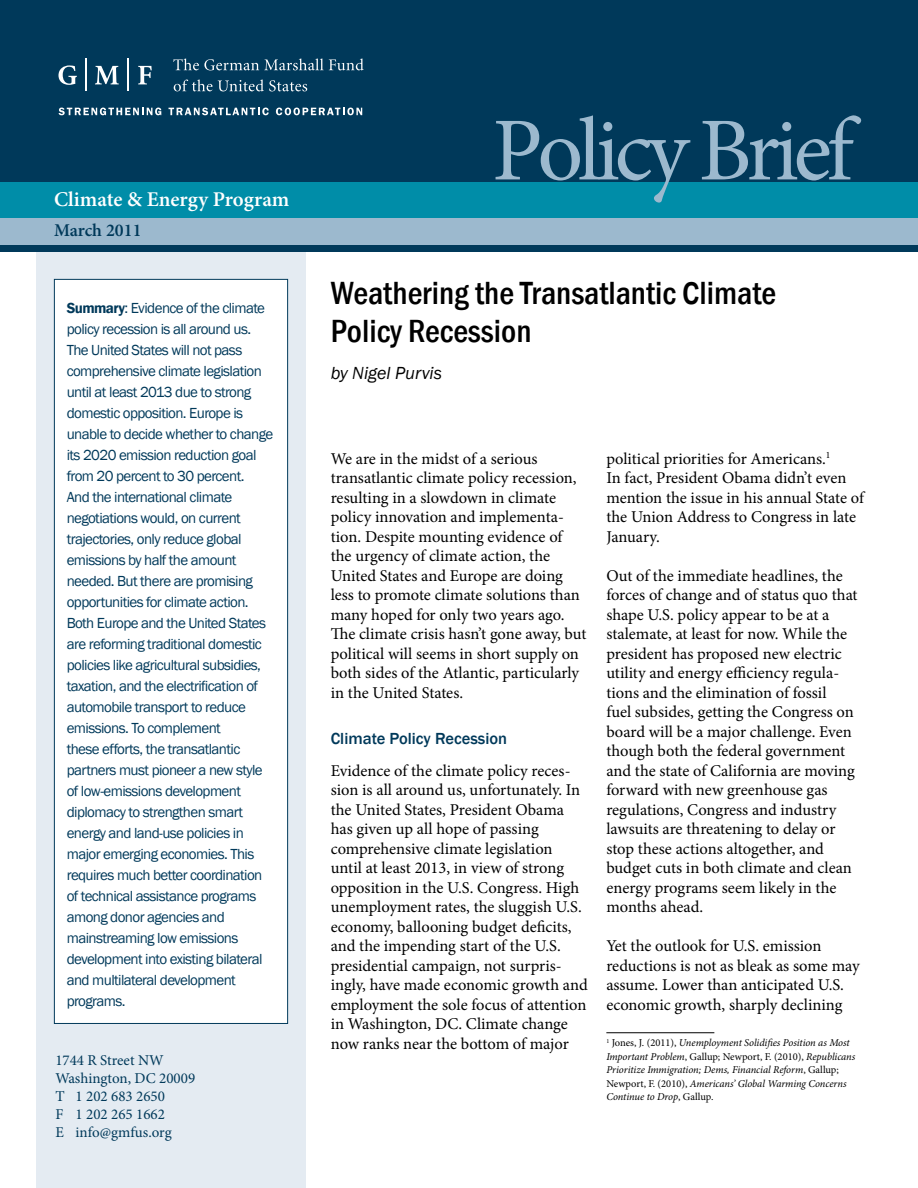
<style>
.page{position:relative;width:918px;height:1188px;background:#fff}
.page>*{position:absolute;margin:0;border:0;box-sizing:border-box;transform-origin:0 0}
.t1{font:90px "Minion Pro";letter-spacing:-.06em;color:#9cb9ce}
.t2{font:500 33px/37.5px "Franklin Gothic URW Con";color:#000}
.t3{font:600 21px "Minion Pro";color:#fff}
.t4{font:italic 18px "Franklin Gothic";color:#000}
.t5{font:600 18px "Minion Pro";letter-spacing:-.005em;color:#00395a}
.t6{font:16.5px/19.5px "Minion Pro";letter-spacing:-.005em;color:#000}
.t7{font:500 16.5px "Franklin Gothic";color:#00395a}
.t8{font:15px/21px "Franklin Gothic";letter-spacing:-.04em;color:#00395a}
.t9{font:15px/18px "Minion Pro";color:#00395a}
.t10{font:italic 10.5px/13.5px "Minion Pro";letter-spacing:-.01em;color:#000}
.s1{font-weight:600}
.s2{font-style:normal}
</style>
<div class="page">
<div style="left:36px;top:242px;width:270px;height:946px;background:#e4ebf2"></div>
<div style="left:54px;top:279px;width:234px;height:744px;background:#fff"></div>
<div style="left:54px;top:279px;width:234px;height:745px;border:1px solid #00395a"></div>
<div style="left:0;top:0;width:918px;height:252px;background:#00395a"></div>
<div style="left:0;top:182px;width:918px;height:36px;background:#008da8"></div>
<div style="left:0;top:218px;width:918px;height:27px;background:#9cb9ce"></div>
<svg style="left:58px;top:65px;width:19px;height:20px"></svg>
<svg style="left:95px;top:66px;width:24px;height:18px"></svg>
<svg style="left:138px;top:66px;width:14px;height:18px"></svg>
<hr style="left:85px;top:59px;width:2px;height:32px;background:#fff">
<hr style="left:127px;top:59px;width:2px;height:32px;background:#fff">
<svg style="left:173px;top:58px;width:191px;height:12px"></svg>
<svg style="left:174px;top:79px;width:133px;height:12px"></svg>
<svg style="left:59px;top:108px;width:102px;height:7px"></svg>
<svg style="left:169px;top:108px;width:100px;height:7px"></svg>
<svg style="left:276px;top:108px;width:86px;height:7px"></svg>
<hr style="left:606px;top:1032px;width:108px;height:1px;background:#000">
<p class="t3" style="left:54px;top:185px;width:237px">Climate &amp; Energy Program</p>
<p class="t5" style="left:54px;top:218px;width:89px">March 2011</p>
<p class="t8" style="left:67px;top:298px;width:208px"><span class="s1">Summary</span>: Evidence of the climate policy recession is all around us.<br>The United States will not pass comprehensive climate legislation until at least 2013 due to strong domestic opposition. Europe is unable to decide whether to change its 2020 emission reduction goal from 20 percent to 30 percent.<br>And the international climate negotiations would, on current trajectories, only reduce global emissions by half the amount needed. But there are promising opportunities for climate action.<br>Both Europe and the United States are reforming traditional domestic policies like agricultural subsidies, taxation, and the electrification of automobile transport to reduce emissions. To complement<br>these efforts, the transatlantic partners must pioneer a new style of low-emissions development diplomacy to strengthen smart energy and land-use policies in major emerging economies. This requires much better coordination of technical assistance programs among donor agencies and mainstreaming low emissions development into existing bilateral and multilateral development programs.</p>
<p class="t9" style="left:55px;top:1051px;width:141px">1744 R Street NW<br>Washington, DC 20009<br>T 1 202 683 2650<br>F 1 202 265 1662<br>E info@gmfus.org</p>
<h1 class="t1" style="left:492px;top:90px;width:363px">Policy Brief</h1>
<h2 class="t2" style="left:331px;top:273px;width:447px">Weathering the Transatlantic Climate<br>Policy Recession</h2>
<p class="t4" style="left:331px;top:362px;width:113px">by Nigel Purvis</p>
<p class="t6" style="left:331px;top:449px;width:257px">We are in the midst of a serious transatlantic climate policy recession, resulting in a slowdown in climate policy innovation and implementa&shy;tion. Despite mounting evidence of the urgency of climate action, the United States and Europe are doing less to promote climate solutions than many hoped for only two years ago.<br>The climate crisis hasn’t gone away, but political will seems in short supply on both sides of the Atlantic, particularly in the United States.</p>
<p class="t7" style="left:331px;top:728px;width:178px">Climate Policy Recession</p>
<p class="t6" style="left:331px;top:761px;width:258px">Evidence of the climate policy reces&shy;sion is all around us, unfortunately. In the United States, President Obama has given up all hope of passing comprehensive climate legislation until at least 2013, in view of strong opposition in the U.S. Congress. High unemployment rates, the sluggish U.S. economy, ballooning budget deficits, and the impending start of the U.S. presidential campaign, not surpris&shy;ingly, have made economic growth and employment the sole focus of attention in Washington, DC. Climate change now ranks near the bottom of major</p>
<p class="t6" style="left:606px;top:449px;width:259px">political priorities for Americans.<sup>1<br></sup>In fact, President Obama didn’t even mention the issue in his annual State of the Union Address to Congress in late<br>January.</p>
<p class="t6" style="left:606px;top:566px;width:253px">Out of the immediate headlines, the forces of change and of status quo that shape U.S. policy appear to be at a stalemate, at least for now. While the president has proposed new electric utility and energy efficiency regula&shy;tions and the elimination of fossil<br>fuel subsides, getting the Congress on board will be a major challenge. Even though both the federal government and the state of California are moving forward with new greenhouse gas regulations, Congress and industry lawsuits are threatening to delay or stop these actions altogether, and budget cuts in both climate and clean energy programs seem likely in the months ahead.</p>
<p class="t6" style="left:606px;top:936px;width:255px">Yet the outlook for U.S. emission reductions is not as bleak as some may assume. Lower than anticipated U.S. economic growth, sharply declining</p>
<p class="t10" style="left:606px;top:1036px;width:251px"><sup>1</sup> <span class="s2">Jones, J. (2011),</span> Unemployment Solidifies Position as Most Important Problem<span class="s2">, Gallup; Newport, F. (2010),</span> Republicans Prioritize Immigration; Dems, Financial Reform<span class="s2">, Gallup; Newport, F. (2010),</span> Americans’ Global Warming Concerns Continue to Drop<span class="s2">, Gallup.</span></p>
</div>
